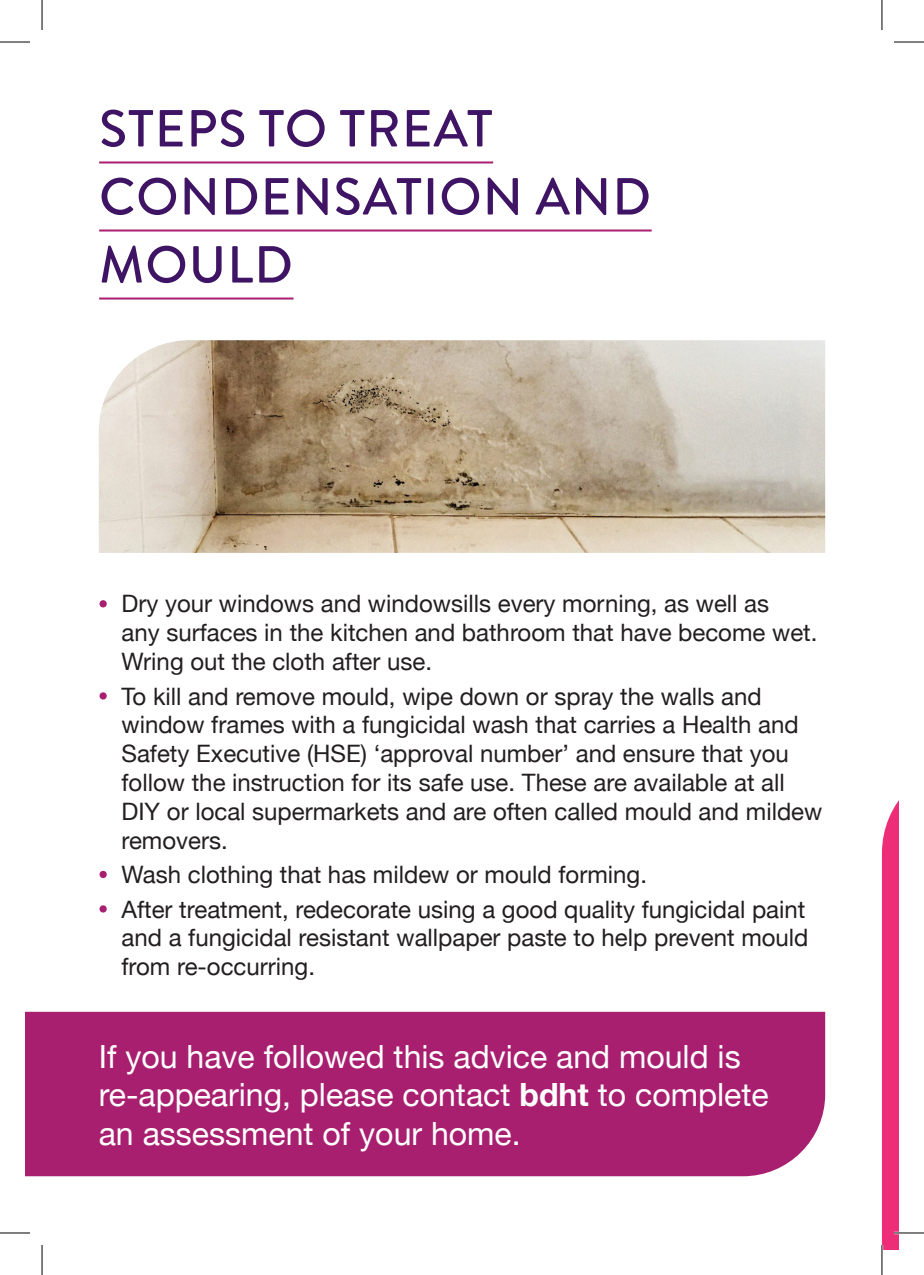
<style>
.page{position:relative;width:924px;height:1275px;background:#fff}
.page>*{position:absolute;margin:0;border:0;box-sizing:border-box;transform-origin:0 0}
.t1{font:500 52px/68px "Brandon Grotesque";letter-spacing:.02em;color:#3f1464}
.t2{font:32px/38.4px "Helvetica Neue";color:#fff}
.t3{font:24px/28.8px "Helvetica Neue";color:#231f20}
.s1{color:#a81f70}
.s2{font-weight:700}
</style>
<div class="page">
<div style="left:25px;top:1011px;width:799px;height:165px;background:#a81f70"></div>
<svg style="left:881px;top:801px;width:17px;height:449px;background:#ef4084"></svg>
<hr style="left:99px;top:161px;width:394px;height:2px;background:#a81f70">
<hr style="left:99px;top:229px;width:552px;height:2px;background:#a81f70">
<hr style="left:99px;top:297px;width:194px;height:2px;background:#a81f70">
<img style="left:99px;top:340px;width:725px;height:213px">
<hr style="left:893px;top:1231px;width:30px;height:3px;background:#fff">
<hr style="left:0;top:42px;width:30px;height:1px;background:#000">
<hr style="left:893px;top:42px;width:30px;height:1px;background:#000">
<hr style="left:0;top:1232px;width:30px;height:1px;background:#000">
<hr style="left:893px;top:1232px;width:30px;height:1px;background:#000">
<hr style="left:42px;top:0;width:1px;height:30px;background:#000">
<hr style="left:42px;top:1245px;width:1px;height:30px;background:#000">
<hr style="left:881px;top:0;width:1px;height:30px;background:#000">
<hr style="left:881px;top:1245px;width:1px;height:30px;background:#000">
<h1 class="t1" style="left:99px;top:95px;width:553px">STEPS TO TREAT<br>CONDENSATION AND<br>MOULD</h1>
<p class="t3" style="left:121px;top:591px;width:697px;text-indent:-23px"><span class="s1">•</span> Dry your windows and windowsills every morning, as well as<br>any surfaces in the kitchen and bathroom that have become wet.<br>Wring out the cloth after use.</p>
<p class="t3" style="left:121px;top:683px;width:702px;text-indent:-23px"><span class="s1">•</span> To kill and remove mould, wipe down or spray the walls and window frames with a fungicidal wash that carries a Health and Safety Executive (HSE) ‘approval number’ and ensure that you follow the instruction for its safe use. These are available at all DIY or local supermarkets and are often called mould and mildew removers.</p>
<p class="t3" style="left:99px;top:861px;width:549px"><span class="s1">•</span> Wash clothing that has mildew or mould forming.</p>
<p class="t3" style="left:121px;top:896px;width:688px;text-indent:-23px"><span class="s1">•</span> After treatment, redecorate using a good quality fungicidal paint and a fungicidal resistant wallpaper paste to help prevent mould from re-occurring.</p>
<h2 class="t2" style="left:99px;top:1039px;width:671px">If you have followed this advice and mould is re-appearing, please contact <span class="s2">bdht</span> to complete an assessment of your home.</h2>
</div>
